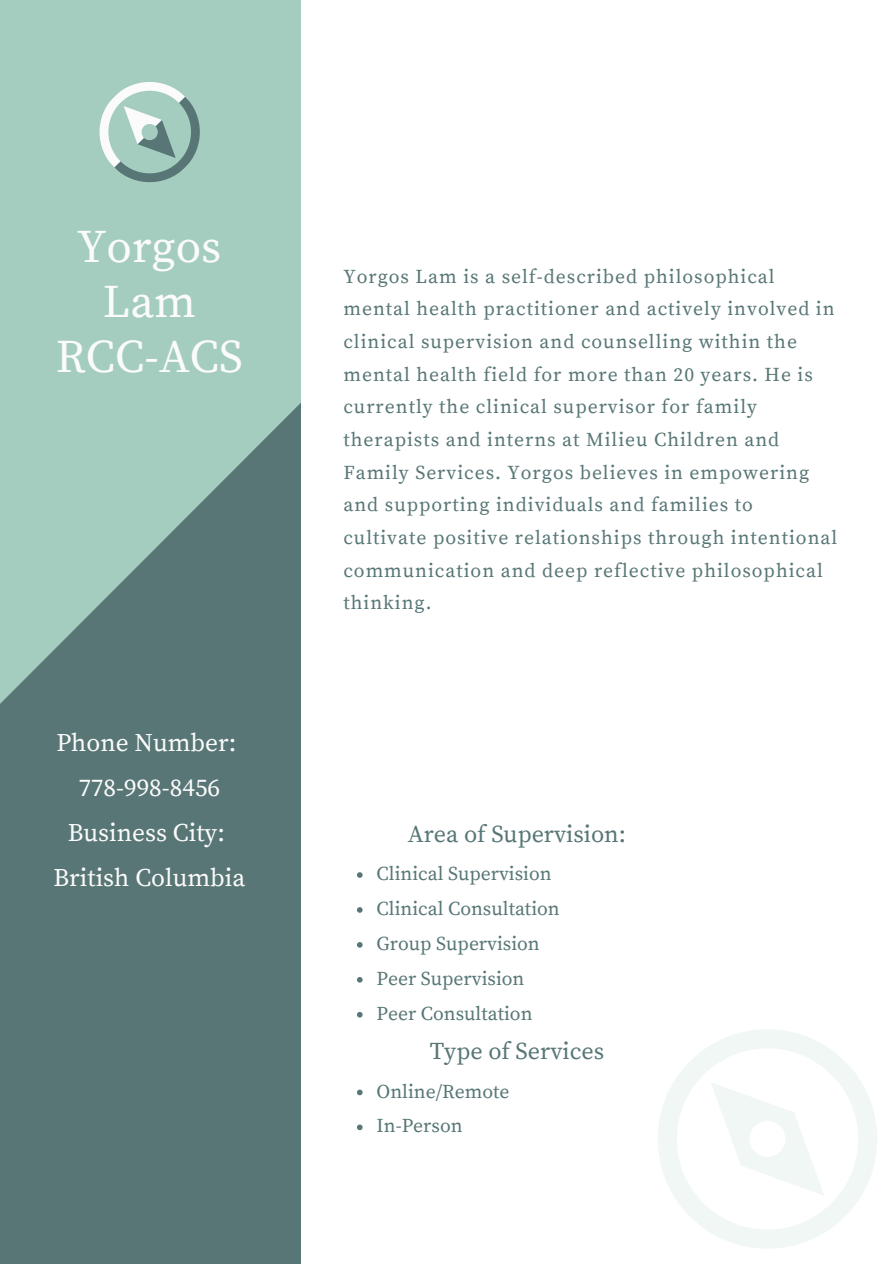
<style>
.page{position:relative;width:894px;height:1264px;background:#fff}
.page>*{position:absolute;margin:0;border:0;box-sizing:border-box;transform-origin:0 0}
.t1{font:46.35px/55.2px "Source Serif Pro";color:#fbfbfb;text-align:center}
.t2{font:25.2px/45px "Source Serif Pro";color:#fbfbfb;text-align:center}
.t3{font:24px "Source Serif Pro";color:#587676}
.t4{font:19.5px/32.7px "Source Serif Pro";letter-spacing:.05em;color:#587676}
.t5{font:19.5px/35px "Source Serif Pro";color:#587676}
</style>
<div class="page">
<svg style="left:0;top:0;width:301px;height:1263px;background:#779a94"></svg>
<svg style="left:79px;top:61px;width:141px;height:142px;background:#a5c9be"></svg>
<svg style="left:658px;top:1030px;width:219px;height:218px"></svg>
<svg style="left:357px;top:872px;width:5px;height:5px"></svg>
<svg style="left:357px;top:907px;width:5px;height:5px"></svg>
<svg style="left:357px;top:942px;width:5px;height:5px"></svg>
<svg style="left:357px;top:977px;width:5px;height:5px"></svg>
<svg style="left:357px;top:1011px;width:5px;height:6px"></svg>
<svg style="left:357px;top:1089px;width:5px;height:6px"></svg>
<svg style="left:357px;top:1124px;width:5px;height:6px"></svg>
<h1 class="t1" style="left:56px;top:221px;width:188px">Yorgos<br>Lam<br>RCC-ACS</h1>
<p class="t2" style="left:53px;top:720px;width:193px">Phone Number:<br>778-998-8456<br>Business City:<br>British Columbia</p>
<p class="t4" style="left:343px;top:260px;width:495px">Yorgos Lam is a self-described philosophical mental health practitioner and actively involved in clinical supervision and counselling within the mental health field for more than 20 years. He is currently the clinical supervisor for family therapists and interns at Milieu Children and Family Services. Yorgos believes in empowering and supporting individuals and families to cultivate positive relationships through intentional communication and deep reflective philosophical thinking.</p>
<p class="t3" style="left:407px;top:819px;width:220px">Area of Supervision:</p>
<p class="t5" style="left:376px;top:857px;width:184px">Clinical Supervision<br>Clinical Consultation<br>Group Supervision<br>Peer Supervision<br>Peer Consultation</p>
<p class="t3" style="left:429px;top:1037px;width:176px">Type of Services</p>
<p class="t5" style="left:376px;top:1074px;width:134px">Online/Remote<br>In-Person</p>
</div>
